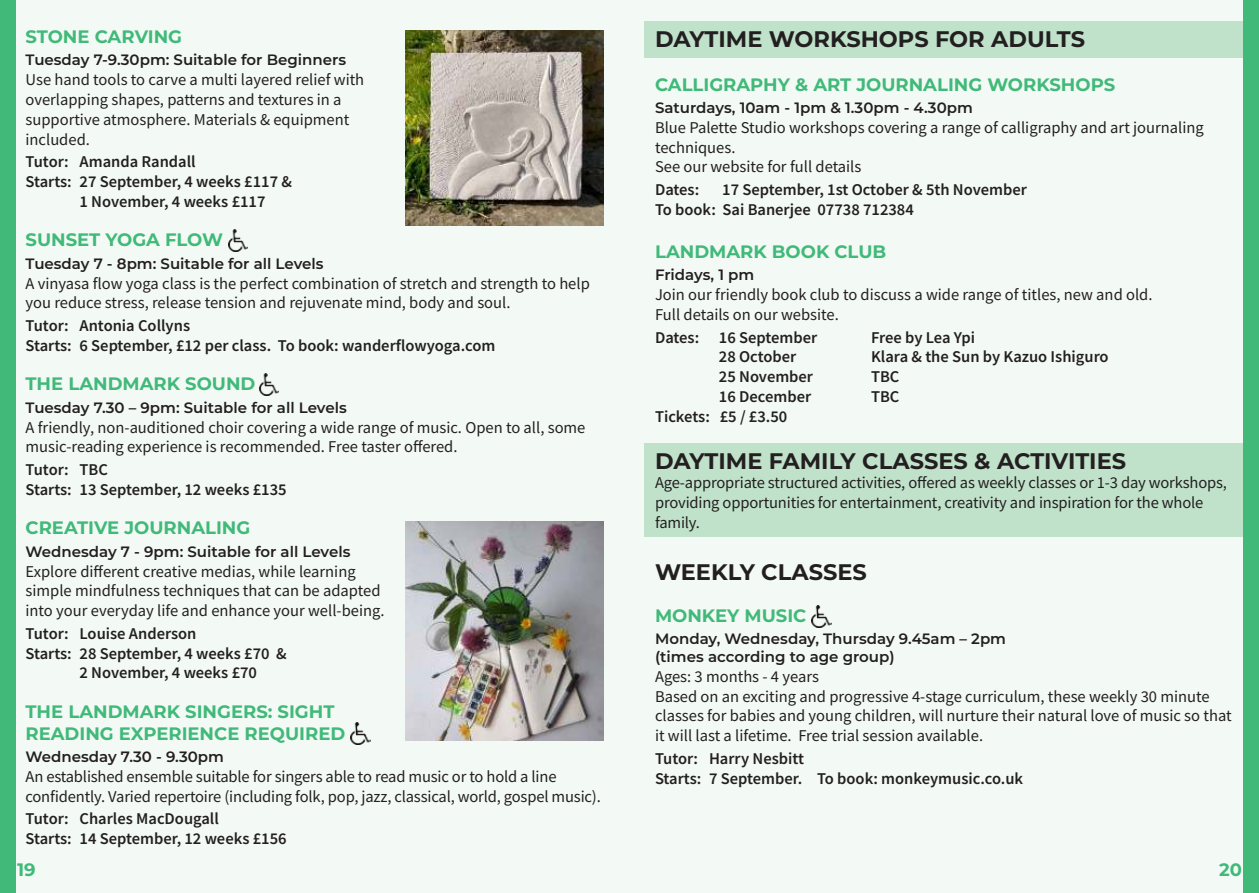
<style>
.page{position:relative;width:1259px;height:893px;background:#f3faf5}
.page>*{position:absolute;margin:0;border:0;box-sizing:border-box;transform-origin:0 0}
.t1{font:700 22.5px "Montserrat";color:#231f20}
.t2{font:700 18px/21.6px "Montserrat";color:#40b979}
.t3{font:16.5px/19.8px "Source Sans Pro";color:#231f20}
.t4{font:600 16.5px/19.8px "Source Sans Pro";color:#231f20}
.t5{font:600 15px/18px "Montserrat";color:#231f20}
</style>
<div class="page">
<div style="left:644px;top:21px;width:599px;height:37px;background:#c0e2ca"></div>
<div style="left:644px;top:443px;width:599px;height:94px;background:#c0e2ca"></div>
<img style="left:811px;top:605px;width:20px;height:23px">
<img style="left:228px;top:229px;width:20px;height:23px">
<img style="left:259px;top:373px;width:20px;height:23px">
<img style="left:350px;top:722px;width:20px;height:23px">
<img style="left:405px;top:522px;width:199px;height:218px">
<img style="left:405px;top:30px;width:199px;height:196px">
<div style="left:1243px;top:0;width:16px;height:893px;background:#40b979"></div>
<div style="left:0;top:0;width:16px;height:893px;background:#40b979"></div>
<p class="t2" style="left:26px;top:26px;width:158px">STONE CARVING</p>
<p class="t5" style="left:26px;top:52px;width:322px">Tuesday 7-9.30pm: Suitable for Beginners</p>
<p class="t3" style="left:26px;top:70px;width:340px">Use hand tools to carve a multi layered relief with overlapping shapes, patterns and textures in a supportive atmosphere. Materials &amp; equipment included.</p>
<p class="t4" style="left:26px;top:152px;width:172px">Tutor: Amanda Randall</p>
<p class="t4" style="left:26px;top:172px;width:268px">Starts: 27 September, 4 weeks £117 &amp;</p>
<p class="t4" style="left:80px;top:192px;width:187px">1 November, 4 weeks £117</p>
<p class="t2" style="left:26px;top:229px;width:199px">SUNSET YOGA FLOW</p>
<p class="t5" style="left:26px;top:256px;width:299px">Tuesday 7 - 8pm: Suitable for all Levels</p>
<p class="t3" style="left:26px;top:273px;width:566px">A vinyasa flow yoga class is the perfect combination of stretch and strength to help you reduce stress, release tension and rejuvenate mind, body and soul.</p>
<p class="t4" style="left:26px;top:316px;width:471px">Tutor: Antonia Collyns<br>Starts: 6 September, £12 per class. To book: wanderflowyoga.com</p>
<p class="t2" style="left:26px;top:373px;width:231px">THE LANDMARK SOUND</p>
<p class="t5" style="left:26px;top:400px;width:323px">Tuesday 7.30 – 9pm: Suitable for all Levels</p>
<p class="t3" style="left:26px;top:417px;width:561px">A friendly, non-auditioned choir covering a wide range of music. Open to all, some music-reading experience is recommended. Free taster offered.</p>
<p class="t4" style="left:26px;top:460px;width:263px">Tutor: TBC<br>Starts: 13 September, 12 weeks £135</p>
<p class="t2" style="left:26px;top:517px;width:226px">CREATIVE JOURNALING</p>
<p class="t5" style="left:26px;top:544px;width:326px">Wednesday 7 - 9pm: Suitable for all Levels</p>
<p class="t3" style="left:26px;top:561px;width:360px">Explore different creative medias, while learning simple mindfulness techniques that can be adapted into your everyday life and enhance your well-being.</p>
<p class="t4" style="left:26px;top:624px;width:172px">Tutor: Louise Anderson</p>
<p class="t4" style="left:26px;top:644px;width:263px">Starts: 28 September, 4 weeks £70 &amp;</p>
<p class="t4" style="left:80px;top:664px;width:179px">2 November, 4 weeks £70</p>
<p class="t2" style="left:26px;top:701px;width:321px">THE LANDMARK SINGERS: SIGHT<br>READING EXPERIENCE REQUIRED</p>
<p class="t5" style="left:26px;top:749px;width:200px">Wednesday 7.30 - 9.30pm</p>
<p class="t3" style="left:26px;top:766px;width:577px">An established ensemble suitable for singers able to read music or to hold a line confidently. Varied repertoire (including folk, pop, jazz, classical, world, gospel music).</p>
<p class="t4" style="left:26px;top:809px;width:263px">Tutor: Charles MacDougall<br>Starts: 14 September, 12 weeks £156</p>
<h1 class="t1" style="left:655px;top:27px;width:431px">DAYTIME WORKSHOPS FOR ADULTS</h1>
<p class="t2" style="left:655px;top:73px;width:462px">CALLIGRAPHY &amp; ART JOURNALING WORKSHOPS</p>
<p class="t5" style="left:655px;top:100px;width:319px">Saturdays, 10am - 1pm &amp; 1.30pm - 4.30pm</p>
<p class="t3" style="left:655px;top:117px;width:550px">Blue Palette Studio workshops covering a range of calligraphy and art journaling techniques.<br>See our website for full details</p>
<p class="t4" style="left:655px;top:180px;width:46px">Dates:</p>
<p class="t4" style="left:655px;top:180px;width:373px;text-indent:67px">17 September, 1st October &amp; 5th November<br>To book: Sai Banerjee 07738 712384</p>
<p class="t2" style="left:655px;top:241px;width:233px">LANDMARK BOOK CLUB</p>
<p class="t5" style="left:655px;top:267px;width:101px">Fridays, 1 pm</p>
<p class="t3" style="left:655px;top:285px;width:499px">Join our friendly book club to discuss a wide range of titles, new and old.<br>Full details on our website.</p>
<p class="t4" style="left:655px;top:328px;width:164px">Dates: 16 September</p>
<p class="t4" style="left:871px;top:328px;width:106px">Free by Lea Ypi</p>
<p class="t4" style="left:719px;top:348px;width:79px">28 October</p>
<p class="t4" style="left:871px;top:348px;width:239px">Klara &amp; the Sun by Kazuo Ishiguro</p>
<p class="t4" style="left:719px;top:367px;width:96px">25 November</p>
<p class="t4" style="left:871px;top:367px;width:30px">TBC</p>
<p class="t4" style="left:719px;top:387px;width:94px">16 December</p>
<p class="t4" style="left:871px;top:387px;width:30px">TBC</p>
<p class="t4" style="left:655px;top:407px;width:134px">Tickets: £5 / £3.50</p>
<h1 class="t1" style="left:655px;top:448px;width:472px">DAYTIME FAMILY CLASSES &amp; ACTIVITIES</h1>
<p class="t3" style="left:655px;top:473px;width:573px">Age-appropriate structured activities, offered as weekly classes or 1-3 day workshops, providing opportunities for entertainment, creativity and inspiration for the whole family.</p>
<h1 class="t1" style="left:655px;top:560px;width:213px">WEEKLY CLASSES</h1>
<p class="t2" style="left:655px;top:604px;width:153px">MONKEY MUSIC</p>
<p class="t5" style="left:655px;top:631px;width:352px">Monday, Wednesday, Thursday 9.45am – 2pm (times according to age group)</p>
<p class="t3" style="left:655px;top:666px;width:578px">Ages: 3 months - 4 years<br>Based on an exciting and progressive 4-stage curriculum, these weekly 30 minute classes for babies and young children, will nurture their natural love of music so that it will last a lifetime. Free trial session available.</p>
<p class="t4" style="left:655px;top:749px;width:370px">Tutor: Harry Nesbitt<br>Starts: 7 September. To book: monkeymusic.co.uk</p>
<p class="t2" style="left:17px;top:859px;width:20px">19</p>
<p class="t2" style="left:1219px;top:859px;width:24px">20</p>
</div>
